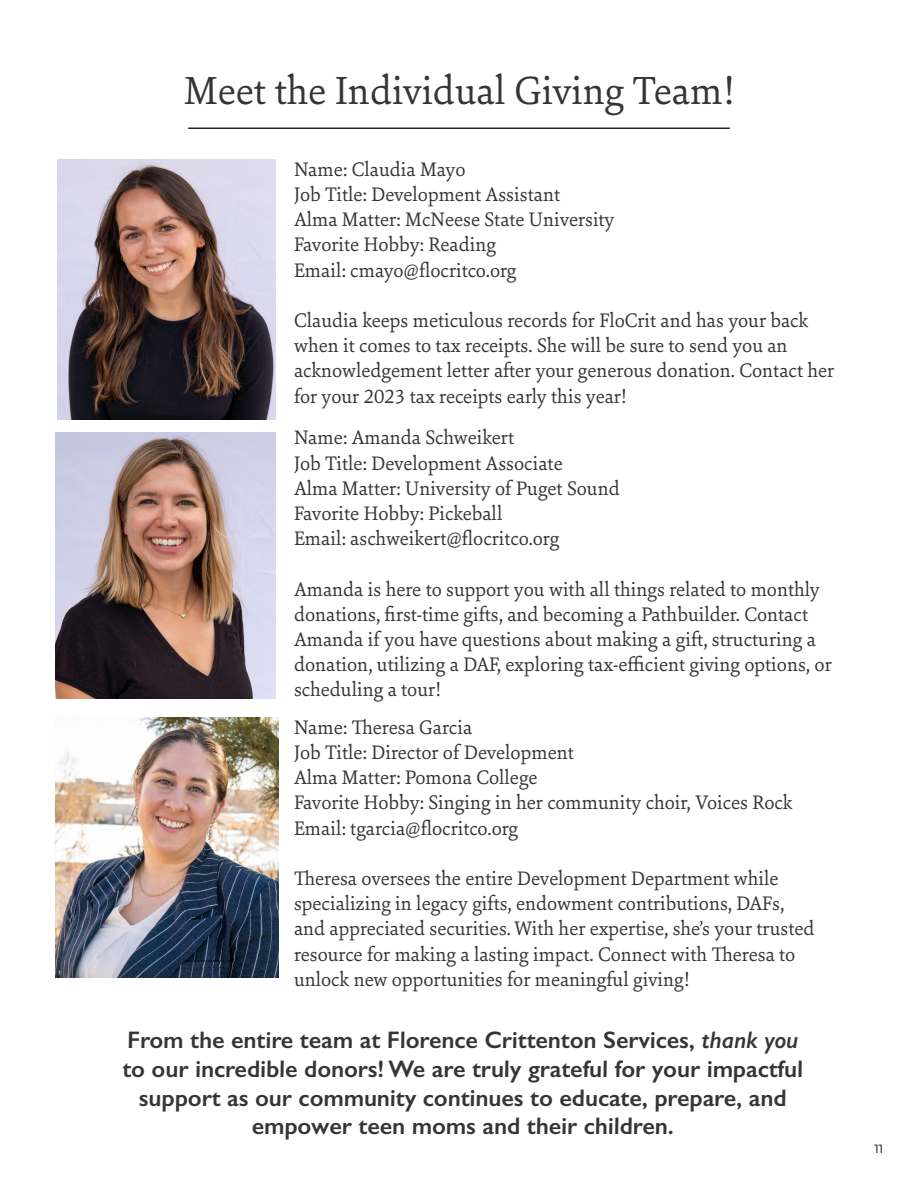
<style>
.page{position:relative;width:918px;height:1188px;background:#fff}
.page>*{position:absolute;margin:0;border:0;box-sizing:border-box;transform-origin:0 0}
.Left_Justify{font:42px "Sina Nova";color:#363536}
.Center{font:600 24px/28.8px "Gill Sans";color:#363536;text-align:center}
.Center-2{font:21px/25.2px "Sina Nova";color:#363536}
.Center-3{font:500 12px "Montserrat";color:#363536}
.s1{font-style:italic}
</style>
<div class="page">
<hr style="left:188px;top:127px;width:542px;height:2px;background:#231f20">
<img style="left:57px;top:159px;width:218px;height:261px">
<img style="left:56px;top:432px;width:220px;height:267px">
<img style="left:56px;top:717px;width:223px;height:261px">
<p class="Left_Justify" style="left:184px;top:63px;width:551px">Meet the Individual Giving Team!</p>
<p class="Center-2" style="left:294px;top:156px;width:173px">Name: Claudia Mayo</p>
<p class="Center-2" style="left:294px;top:181px;width:268px">Job Title: Development Assistant</p>
<p class="Center-2" style="left:294px;top:206px;width:322px">Alma Matter: McNeese State University</p>
<p class="Center-2" style="left:294px;top:231px;width:204px">Favorite Hobby: Reading</p>
<p class="Center-2" style="left:294px;top:257px;width:224px">Email: cmayo@flocritco.org</p>
<p class="Center-2" style="left:294px;top:307px;width:542px">Claudia keeps meticulous records for FloCrit and has your back when it comes to tax receipts. She will be sure to send you an acknowledgement letter after your generous donation. Contact her for your 2023 tax receipts early this year!</p>
<p class="Center-2" style="left:294px;top:424px;width:222px">Name: Amanda Schweikert</p>
<p class="Center-2" style="left:294px;top:449px;width:270px">Job Title: Development Associate</p>
<p class="Center-2" style="left:294px;top:475px;width:327px">Alma Matter: University of Puget Sound</p>
<p class="Center-2" style="left:294px;top:500px;width:210px">Favorite Hobby: Pickeball</p>
<p class="Center-2" style="left:294px;top:525px;width:267px">Email: aschweikert@flocritco.org</p>
<p class="Center-2" style="left:294px;top:575px;width:539px">Amanda is here to support you with all things related to monthly donations, first-time gifts, and becoming a Pathbuilder. Contact Amanda if you have questions about making a gift, structuring a donation, utilizing a DAF, exploring tax-efficient giving options, or scheduling a tour!</p>
<p class="Center-2" style="left:294px;top:714px;width:180px">Name: Theresa Garcia</p>
<p class="Center-2" style="left:294px;top:739px;width:281px">Job Title: Director of Development</p>
<p class="Center-2" style="left:294px;top:764px;width:245px">Alma Matter: Pomona College</p>
<p class="Center-2" style="left:294px;top:789px;width:500px">Favorite Hobby: Singing in her community choir, Voices Rock</p>
<p class="Center-2" style="left:294px;top:815px;width:226px">Email: tgarcia@flocritco.org</p>
<p class="Center-2" style="left:294px;top:865px;width:522px">Theresa oversees the entire Development Department while specializing in legacy gifts, endowment contributions, DAFs, and appreciated securities. With her expertise, she’s your trusted resource for making a lasting impact. Connect with Theresa to unlock new opportunities for meaningful giving!</p>
<p class="Center" style="left:122px;top:1025px;width:683px">From the entire team at Florence Crittenton Services, <span class="s1">thank you </span>to our incredible donors! We are truly grateful for your impactful support as our community continues to educate, prepare, and empower teen moms and their children.</p>
<p class="Center-3" style="left:874px;top:1140px;width:10px">11</p>
</div>
